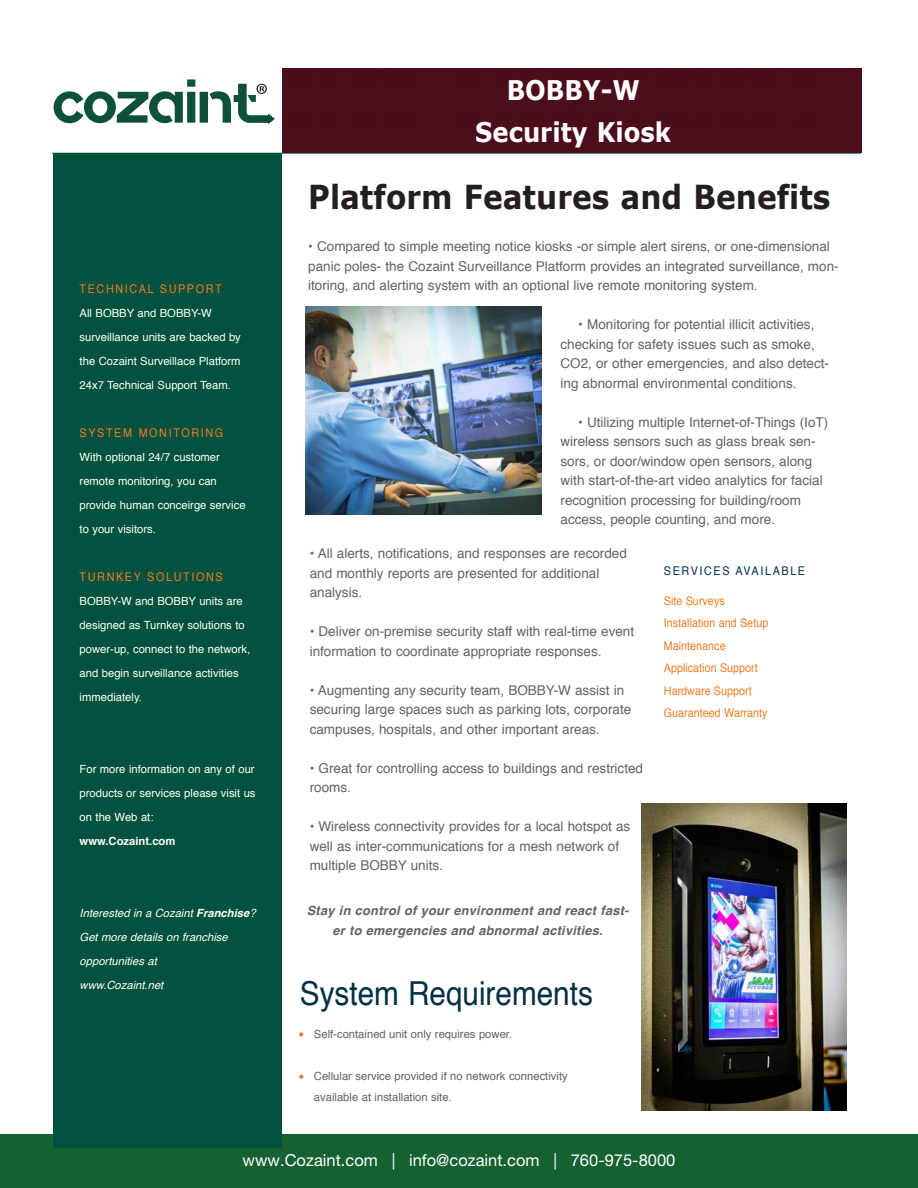
<style>
.page{position:relative;width:918px;height:1188px;background:#fff}
.page>*{position:absolute;margin:0;border:0;box-sizing:border-box;transform-origin:0 0}
.t1{font:700 33px "Verdana";color:#231f20;scale:.9 1}
.t2{font:33px "Helvetica";color:#052f45;scale:.9 1}
.t3{font:700 27px "Verdana";color:#fff;scale:.9 1}
.t4{font:16.5px "Helvetica Neue LT Pro";color:#fff}
.t5{font:13.5px/19.5px "Helvetica";color:#636366}
.t6{font:italic 700 12.75px/19.5px "Helvetica";letter-spacing:.02em;color:#636366;text-align:center}
.t7{font:12px "Helvetica";color:#f47d25;scale:.9 1}
.t8{font:12px "Helvetica";letter-spacing:.15em;color:#f47d25;scale:.9 1}
.t9{font:12px "Helvetica";letter-spacing:.15em;color:#052f45;scale:.9 1}
.t10{font:11.25px/24px "Helvetica";color:#fff}
.t11{font:11.25px/21px "Helvetica";color:#636366}
.t12{font:italic 11.25px/24px "Helvetica";color:#fff}
.t13{font:700 11.25px "Helvetica";color:#fff}
.s1{font-weight:700}
</style>
<div class="page">
<div style="left:0;top:1134px;width:918px;height:54px;background:#156132"></div>
<svg style="left:54px;top:79px;width:221px;height:45px"></svg>
<hr style="left:52px;top:153px;width:809px;height:1px;background:#146132">
<div style="left:54px;top:153px;width:228px;height:995px;background:#00513d"></div>
<div style="left:282px;top:69px;width:579px;height:84px;background:#4d0e1b"></div>
<svg style="left:299px;top:1032px;width:4px;height:5px"></svg>
<svg style="left:299px;top:1075px;width:4px;height:4px"></svg>
<img style="left:306px;top:306px;width:235px;height:208px">
<img style="left:642px;top:804px;width:204px;height:306px">
<p class="t8" style="left:80px;top:280px;width:159px">TECHNICAL SUPPORT</p>
<p class="t10" style="left:80px;top:302px;width:163px">All BOBBY and BOBBY-W surveillance units are backed by the Cozaint Surveillace Platform<br>24x7 Technical Support Team.</p>
<p class="t8" style="left:80px;top:424px;width:161px">SYSTEM MONITORING</p>
<p class="t10" style="left:80px;top:446px;width:168px">With optional 24/7 customer remote monitoring, you can provide human conceirge service to your visitors.</p>
<p class="t8" style="left:80px;top:568px;width:160px">TURNKEY SOLUTIONS</p>
<p class="t10" style="left:80px;top:590px;width:172px">BOBBY-W and BOBBY units are designed as Turnkey solutions to power-up, connect to the network, and begin surveillance activities immediately.</p>
<p class="t10" style="left:80px;top:758px;width:177px;text-align:justify">For more information on any of our products or services please visit us on the Web at:</p>
<p class="t13" style="left:80px;top:832px;width:97px">www.Cozaint.com</p>
<p class="t12" style="left:80px;top:902px;width:177px">Interested in a Cozaint <span class="s1">Franchise</span>?<br>Get more details on franchise opportunities at</p>
<p class="t12" style="left:80px;top:974px;width:85px">www.Cozaint.net</p>
<p class="t3" style="left:507px;top:72px;width:149px">BOBBY-W</p>
<p class="t3" style="left:475px;top:114px;width:219px">Security Kiosk</p>
<p class="t1" style="left:308px;top:176px;width:582px">Platform Features and Benefits</p>
<p class="t5" style="left:308px;top:237px;width:532px">• Compared to simple meeting notice kiosks -or simple alert sirens, or one-dimensional panic poles- the Cozaint Surveillance Platform provides an integrated surveillance, mon&shy;itoring, and alerting system with an optional live remote monitoring system.</p>
<p class="t5" style="left:561px;top:315px;width:270px;text-indent:18px">• Monitoring for potential illicit activities, checking for safety issues such as smoke, CO2, or other emergencies, and also detect&shy;ing abnormal environmental conditions.</p>
<p class="t5" style="left:561px;top:413px;width:269px;text-indent:18px">• Utilizing multiple Internet-of-Things (IoT) wireless sensors such as glass break sen&shy;sors, or door/window open sensors, along with start-of-the-art video analytics for facial recognition processing for building/room access, people counting, and more.</p>
<p class="t5" style="left:310px;top:544px;width:319px">• All alerts, notifications, and responses are recorded and monthly reports are presented for additional analysis.</p>
<p class="t5" style="left:310px;top:622px;width:326px">• Deliver on-premise security staff with real-time event information to coordinate appropriate responses.</p>
<p class="t5" style="left:310px;top:681px;width:323px">• Augmenting any security team, BOBBY-W assist in securing large spaces such as parking lots, corporate campuses, hospitals, and other important areas.</p>
<p class="t5" style="left:310px;top:759px;width:335px">• Great for controlling access to buildings and restricted rooms.</p>
<p class="t5" style="left:310px;top:817px;width:322px">• Wireless connectivity provides for a local hotspot as well as inter-communications for a mesh network of multiple BOBBY units.</p>
<p class="t6" style="left:307px;top:901px;width:324px">Stay in control of your environment and react fast&shy;er to emergencies and abnormal activities.</p>
<p class="t2" style="left:300px;top:968px;width:327px">System Requirements</p>
<p class="t11" style="left:314px;top:1024px;width:200px">Self-contained unit only requires power.</p>
<p class="t11" style="left:314px;top:1066px;width:255px">Cellular service provided if no network connectivity available at installation site.</p>
<p class="t9" style="left:664px;top:561px;width:159px">SERVICES AVAILABLE</p>
<p class="t7" style="left:664px;top:591px;width:69px">Site Surveys</p>
<p class="t7" style="left:664px;top:614px;width:118px">Installation and Setup</p>
<p class="t7" style="left:664px;top:636px;width:70px">Maintenance</p>
<p class="t7" style="left:664px;top:659px;width:106px">Application Support</p>
<p class="t7" style="left:664px;top:681px;width:99px">Hardware Support</p>
<p class="t7" style="left:664px;top:704px;width:117px">Guaranteed Warranty</p>
<p class="t4" style="left:243px;top:1151px;width:434px">www.Cozaint.com | info@cozaint.com | 760-975-8000</p>
</div>
